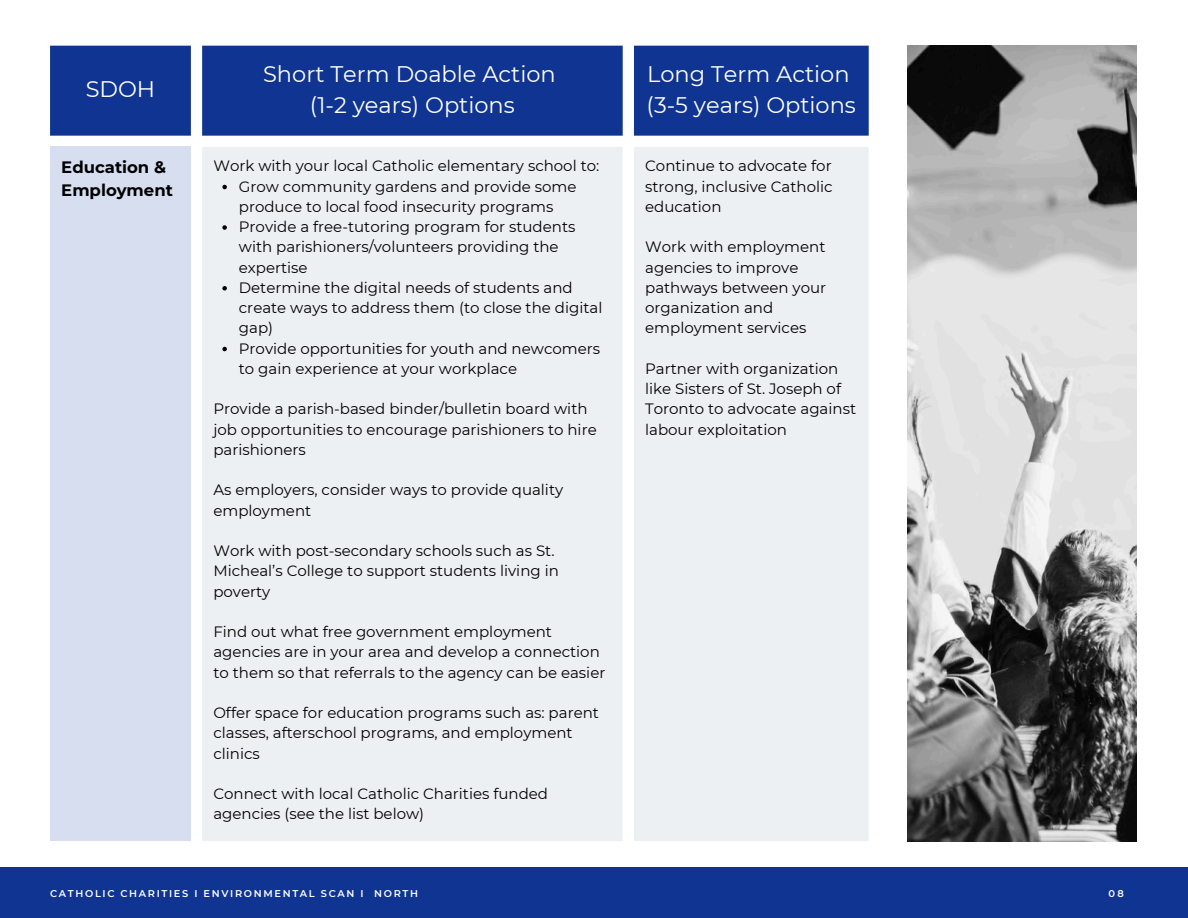
<style>
.page{position:relative;width:1188px;height:918px;background:#fff}
.page>*{position:absolute;margin:0;border:0;box-sizing:border-box;transform-origin:0 0}
.t1{font:22.5px "Montserrat";color:#fff}
.t2{font:700 16.5px/22.5px "Montserrat";color:#000}
.t3{font:15px/20.2px "Montserrat";color:#000}
.t4{font:600 9.75px "Montserrat";letter-spacing:.17em;color:#fff}
</style>
<div class="page">
<div style="left:0;top:867px;width:1188px;height:51px;background:#0f3491"></div>
<div style="left:50px;top:46px;width:819px;height:90px;background:#0f3491"></div>
<div style="left:50px;top:147px;width:141px;height:694px;background:#d6deef"></div>
<div style="left:202px;top:147px;width:667px;height:694px;background:#edf0f2"></div>
<svg style="left:222px;top:185px;width:5px;height:4px"></svg>
<svg style="left:222px;top:225px;width:5px;height:5px"></svg>
<svg style="left:222px;top:286px;width:5px;height:5px"></svg>
<svg style="left:222px;top:347px;width:5px;height:4px"></svg>
<img style="left:907px;top:46px;width:230px;height:795px">
<p class="t1" style="left:86px;top:76px;width:71px">SDOH</p>
<p class="t1" style="left:263px;top:60px;width:294px">Short Term Doable Action</p>
<p class="t1" style="left:310px;top:91px;width:206px">(1-2 years) Options</p>
<p class="t2" style="left:61px;top:156px;width:113px">Education &amp;<br>Employment</p>
<p class="t3" style="left:213px;top:156px;width:387px">Work with your local Catholic elementary school to:</p>
<p class="t3" style="left:239px;top:176px;width:339px">Grow community gardens and provide some produce to local food insecurity programs</p>
<p class="t3" style="left:239px;top:217px;width:338px">Provide a free-tutoring program for students with parishioners/volunteers providing the expertise</p>
<p class="t3" style="left:239px;top:277px;width:365px">Determine the digital needs of students and create ways to address them (to close the digital gap)</p>
<p class="t3" style="left:239px;top:338px;width:363px">Provide opportunities for youth and newcomers to gain experience at your workplace</p>
<p class="t3" style="left:213px;top:399px;width:385px">Provide a parish-based binder/bulletin board with job opportunities to encourage parishioners to hire parishioners</p>
<p class="t3" style="left:213px;top:480px;width:351px">As employers, consider ways to provide quality employment</p>
<p class="t3" style="left:213px;top:541px;width:347px">Work with post-secondary schools such as St.<br>Micheal’s College to support students living in poverty</p>
<p class="t3" style="left:213px;top:622px;width:394px">Find out what free government employment agencies are in your area and develop a connection to them so that referrals to the agency can be easier</p>
<p class="t3" style="left:213px;top:703px;width:387px">Offer space for education programs such as: parent classes, afterschool programs, and employment clinics</p>
<p class="t3" style="left:213px;top:784px;width:336px">Connect with local Catholic Charities funded agencies (see the list below)</p>
<p class="t1" style="left:647px;top:60px;width:204px">Long Term Action</p>
<p class="t1" style="left:647px;top:91px;width:211px">(3-5 years) Options</p>
<p class="t3" style="left:645px;top:156px;width:189px;text-align:justify">Continue to advocate for strong, inclusive Catholic education</p>
<p class="t3" style="left:645px;top:237px;width:182px">Work with employment agencies to improve pathways between your organization and employment services</p>
<h1 class="t3" style="left:645px;top:358px;width:212px">Partner with organization like Sisters of St. Joseph of<br>Toronto to advocate against labour exploitation</h1>
<p class="t4" style="left:50px;top:887px;width:369px">CATHOLIC CHARITIES I ENVIRONMENTAL SCAN I NORTH</p>
<p class="t4" style="left:1108px;top:887px;width:17px">08</p>
</div>
